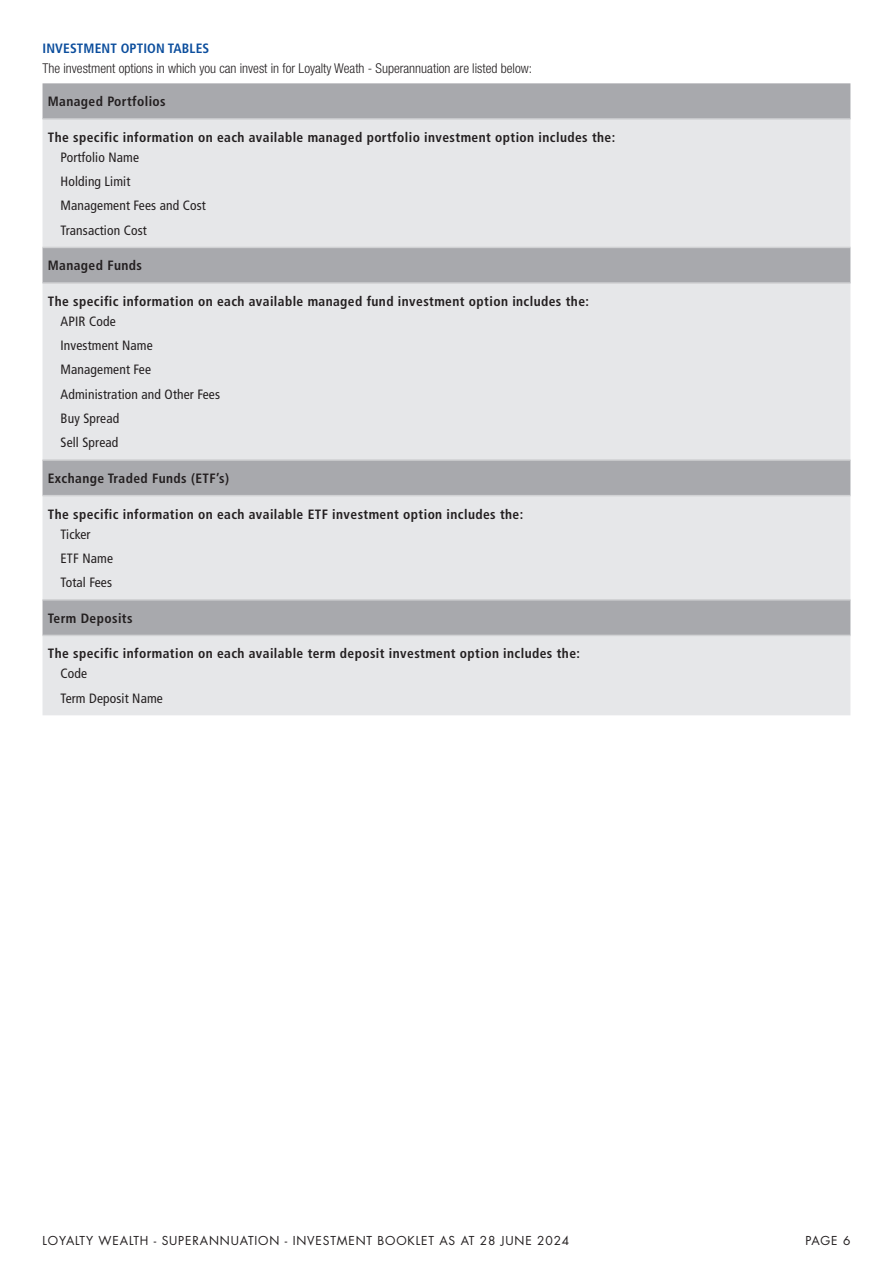
<style>
.page{position:relative;width:893px;height:1263px;background:#fff}
.page>*{position:absolute;margin:0;border:0;box-sizing:border-box;transform-origin:0 0}
.Table_Bold{font:700 condensed 13.5px "Frutiger LT Std";letter-spacing:.03em;color:#231f20}
.Table_Body_Indented{font:condensed 13.5px "Frutiger LT Std";letter-spacing:.01em;color:#231f20}
.Body{font:300 condensed 13.5px "Helvetica Neue LT Pro";color:#231f20}
.Headings{font:700 condensed 13.5px "Frutiger LT Std";letter-spacing:.01em;color:#0c4e9d}
.t1{font:12px "Futura Std";letter-spacing:.07em;color:#231f20}
</style>
<div class="page">
<div style="left:43px;top:83px;width:807px;height:35px;background:#a8a9ad"></div>
<svg style="left:43px;top:120px;width:807px;height:595px;background:#dbdcde"></svg>
<hr style="left:43px;top:118px;width:807px;height:2px;background:#d1d2d4">
<hr style="left:43px;top:247px;width:807px;height:1px;background:#d1d2d4">
<hr style="left:43px;top:282px;width:807px;height:2px;background:#d1d2d4">
<hr style="left:43px;top:459px;width:807px;height:2px;background:#d1d2d4">
<hr style="left:43px;top:495px;width:807px;height:1px;background:#d1d2d4">
<hr style="left:43px;top:599px;width:807px;height:1px;background:#d1d2d4">
<hr style="left:43px;top:635px;width:807px;height:1px;background:#d1d2d4">
<p class="Headings" style="left:43px;top:40px;width:168px">INVESTMENT OPTION TABLES</p>
<p class="Body" style="left:43px;top:61px;width:491px">The investment options in which you can invest in for Loyalty Weath - Superannuation are listed below:</p>
<p class="Table_Bold" style="left:48px;top:94px;width:119px">Managed Portfolios</p>
<p class="Table_Bold" style="left:48px;top:129px;width:569px">The specific information on each available managed portfolio investment option includes the:</p>
<p class="Table_Body_Indented" style="left:61px;top:149px;width:80px">Portfolio Name</p>
<p class="Table_Body_Indented" style="left:61px;top:174px;width:71px">Holding Limit</p>
<p class="Table_Body_Indented" style="left:61px;top:198px;width:147px">Management Fees and Cost</p>
<p class="Table_Body_Indented" style="left:61px;top:222px;width:88px">Transaction Cost</p>
<p class="Table_Bold" style="left:48px;top:258px;width:96px">Managed Funds</p>
<p class="Table_Bold" style="left:48px;top:293px;width:543px">The specific information on each available managed fund investment option includes the:</p>
<p class="Table_Body_Indented" style="left:61px;top:313px;width:57px">APIR Code</p>
<p class="Table_Body_Indented" style="left:61px;top:338px;width:94px">Investment Name</p>
<p class="Table_Body_Indented" style="left:61px;top:362px;width:92px">Management Fee</p>
<p class="Table_Body_Indented" style="left:61px;top:386px;width:161px">Administration and Other Fees</p>
<p class="Table_Body_Indented" style="left:61px;top:410px;width:60px">Buy Spread</p>
<p class="Table_Body_Indented" style="left:61px;top:435px;width:59px">Sell Spread</p>
<p class="Table_Bold" style="left:48px;top:470px;width:183px">Exchange Traded Funds (ETF’s)</p>
<p class="Table_Bold" style="left:48px;top:506px;width:477px">The specific information on each available ETF investment option includes the:</p>
<p class="Table_Body_Indented" style="left:61px;top:526px;width:31px">Ticker</p>
<p class="Table_Body_Indented" style="left:61px;top:550px;width:54px">ETF Name</p>
<p class="Table_Body_Indented" style="left:61px;top:574px;width:53px">Total Fees</p>
<p class="Table_Bold" style="left:48px;top:610px;width:86px">Term Deposits</p>
<p class="Table_Bold" style="left:48px;top:646px;width:534px">The specific information on each available term deposit investment option includes the:</p>
<p class="Table_Body_Indented" style="left:61px;top:666px;width:28px">Code</p>
<p class="Table_Body_Indented" style="left:61px;top:690px;width:104px">Term Deposit Name</p>
<p class="t1" style="left:43px;top:1233px;width:528px">LOYALTY WEALTH - SUPERANNUATION - INVESTMENT BOOKLET AS AT 28 JUNE 2024</p>
<p class="t1" style="left:805px;top:1233px;width:46px">PAGE 6</p>
</div>
